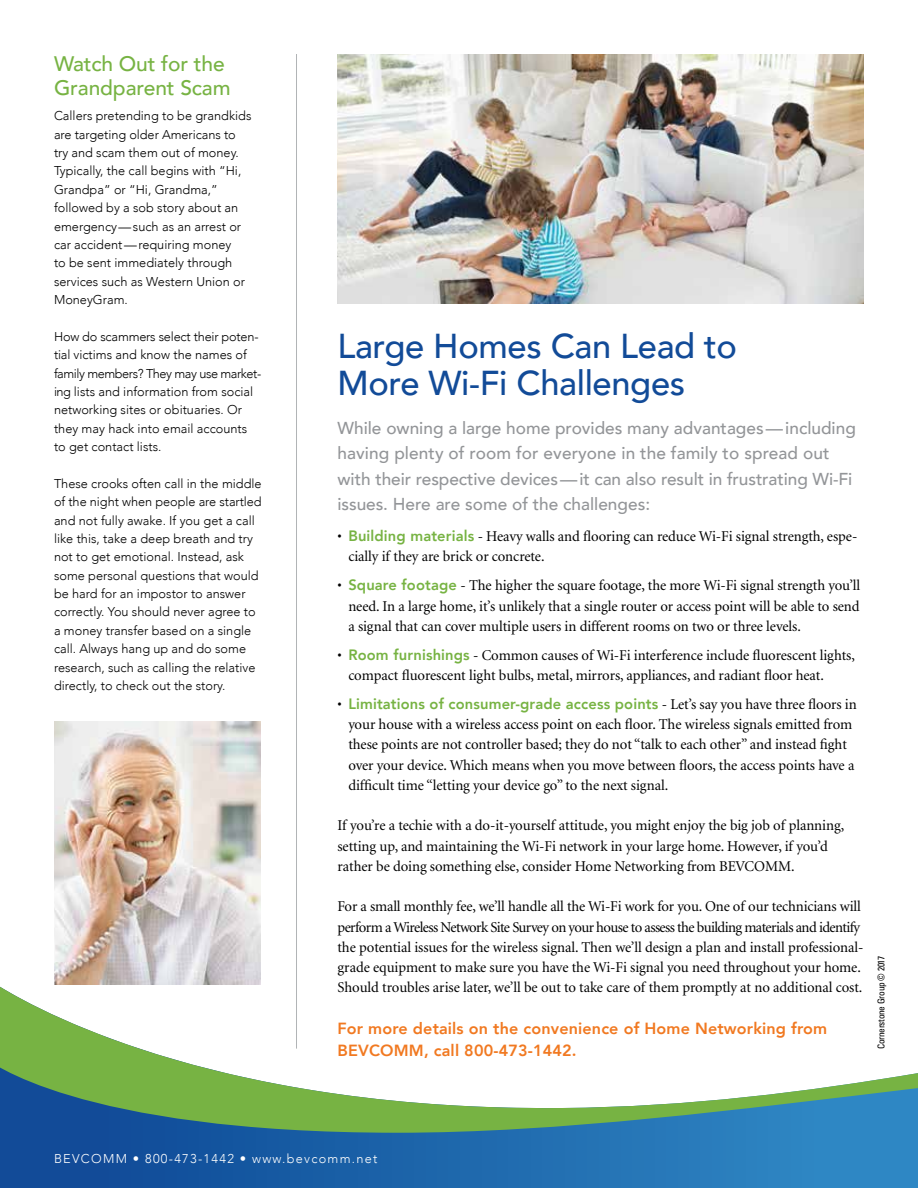
<style>
.page{position:relative;width:918px;height:1188px;background:#fff}
.page>*{position:absolute;margin:0;border:0;box-sizing:border-box;transform-origin:0 0}
.t1{font:500 34.5px/37.5px "Avenir";letter-spacing:-.01em;color:#124b98}
.t2{font:500 21px/24.8px "Avenir";letter-spacing:-.005em;color:#77b343}
.t3{font:500 17.25px/25.5px "Avenir";color:#939598}
.t4{font:800 16.2px/21.8px "Avenir";letter-spacing:.01em;color:#f17921}
.t5{font:15px/20.2px "Minion";letter-spacing:-.005em;color:#000}
.t6{font:800 15px "Avenir";letter-spacing:.01em;color:#77b343}
.t7{font:300 12.75px/18.3px "Avenir";color:#000}
.t8{font:300 12.75px "Avenir";letter-spacing:.1em;color:#fff}
.t9{font:condensed 9.3px "Univers";letter-spacing:-.03em;color:#000}
.s1{font-family:"Avenir";font-weight:800;color:#77b343}
.s2{font-family:"Minion";font-weight:400;color:#000}
</style>
<div class="page">
<img style="left:54px;top:722px;width:206px;height:256px">
<svg style="left:0;top:1133px;width:918px;height:55px;background:#1e68ac"></svg>
<svg style="left:0;top:978px;width:918px;height:155px"></svg>
<hr style="left:296px;top:54px;width:1px;height:995px;background:#b1b4b6">
<img style="left:338px;top:54px;width:526px;height:250px">
<h2 class="t2" style="left:54px;top:50px;width:178px">Watch Out for the<br>Grandparent Scam</h2>
<p class="t7" style="left:54px;top:107px;width:199px">Callers pretending to be grandkids are targeting older Americans to try and scam them out of money.<br>Typically, the call begins with “Hi,<br>Grandpa” or “Hi, Grandma,” followed by a sob story about an emergency—such as an arrest or car accident—requiring money<br>to be sent immediately through services such as Western Union or<br>MoneyGram.</p>
<p class="t7" style="left:54px;top:327px;width:209px">How do scammers select their poten&shy;tial victims and know the names of family members? They may use market&shy;ing lists and information from social networking sites or obituaries. Or they may hack into email accounts to get contact lists.</p>
<p class="t7" style="left:54px;top:474px;width:209px">These crooks often call in the middle of the night when people are startled and not fully awake. If you get a call like this, take a deep breath and try not to get emotional. Instead, ask some personal questions that would be hard for an impostor to answer correctly. You should never agree to a money transfer based on a single call. Always hang up and do some research, such as calling the relative directly, to check out the story.</p>
<h1 class="t1" style="left:338px;top:325px;width:401px">Large Homes Can Lead to<br>More Wi-Fi Challenges</h1>
<p class="t3" style="left:337px;top:414px;width:520px">While owning a large home provides many advantages—including having plenty of room for everyone in the family to spread out with their respective devices—it can also result in frustrating Wi-Fi issues. Here are some of the challenges:</p>
<p class="t5" style="left:348px;top:527px;width:511px;text-indent:-11px">• <span class="s1">Building materials</span> - Heavy walls and flooring can reduce Wi-Fi signal strength, espe&shy;cially if they are brick or concrete.</p>
<p class="t5" style="left:348px;top:576px;width:513px;text-align:justify;text-indent:-11px">• <span class="s1">Square footage</span> - The higher the square footage, the more Wi-Fi signal strength you’ll need. In a large home, it’s unlikely that a single router or access point will be able to send a signal that can cover multiple users in different rooms on two or three levels.</p>
<p class="t5" style="left:348px;top:645px;width:508px;text-indent:-11px">• <span class="s1">Room furnishings</span> - Common causes of Wi-Fi interference include fluorescent lights, compact fluorescent light bulbs, metal, mirrors, appliances, and radiant floor heat.</p>
<p class="t6" style="left:337px;top:692px;width:521px"><span class="s2">•</span> Limitations of consumer-grade access points <span class="s2">- Let’s say you have three floors in</span></p>
<p class="t5" style="left:348px;top:715px;width:508px">your house with a wireless access point on each floor. The wireless signals emitted from these points are not controller based; they do not “talk to each other” and instead fight over your device. Which means when you move between floors, the access points have a difficult time “letting your device go” to the next signal.</p>
<p class="t5" style="left:337px;top:816px;width:508px">If you’re a techie with a do-it-yourself attitude, you might enjoy the big job of planning, setting up, and maintaining the Wi-Fi network in your large home. However, if you’d rather be doing something else, consider Home Networking from BEVCOMM.</p>
<p class="t5" style="left:337px;top:897px;width:528px">For a small monthly fee, we’ll handle all the Wi-Fi work for you. One of our technicians will perform a Wireless Network Site Survey on your house to assess the building materials and identify the potential issues for the wireless signal. Then we’ll design a plan and install professional&shy;grade equipment to make sure you have the Wi-Fi signal you need throughout your home.<br>Should troubles arise later, we’ll be out to take care of them promptly at no additional cost.</p>
<p class="t4" style="left:338px;top:1018px;width:491px">For more details on the convenience of Home Networking from<br>BEVCOMM, call 800-473-1442.</p>
<p class="t9" style="left:875px;top:1049px;width:95px;rotate:-90deg">Cornerstone Group © 2017</p>
<p class="t8" style="left:54px;top:1151px;width:325px">BEVCOMM • 800-473-1442 • www.bevcomm.net</p>
</div>
